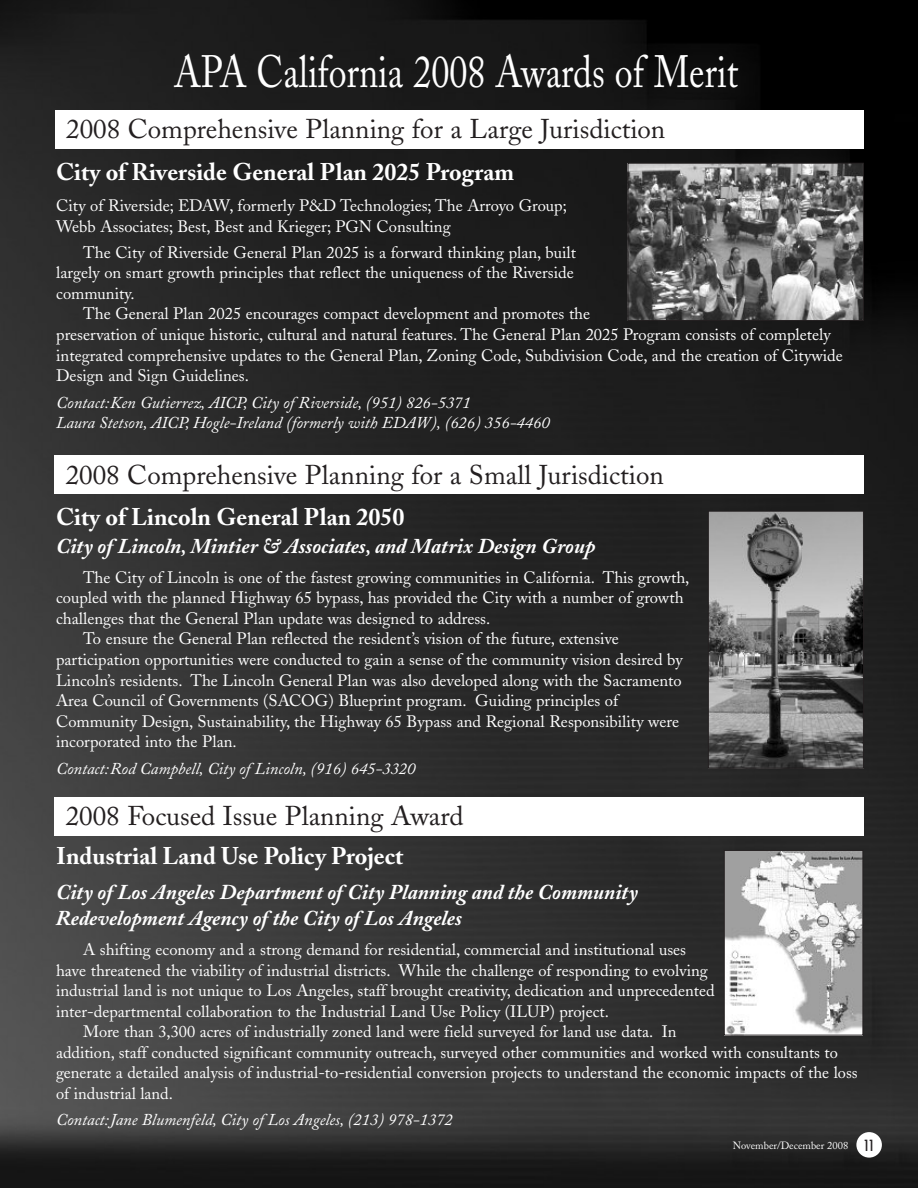
<style>
.page{position:relative;width:918px;height:1188px;background:#fff}
.page>*{position:absolute;margin:0;border:0;box-sizing:border-box;transform-origin:0 0}
.t1{font:45px "Adobe Caslon";color:#fff;scale:.8 1}
.t2{font:27px "Adobe Caslon";color:#231f20}
.t3{font:700 24px "Adobe Caslon";color:#fff}
.t4{font:italic 700 21px/26.1px "Adobe Caslon";color:#fff}
.t5{font:16.5px/20.5px "Adobe Caslon";color:#fff}
.t6{font:italic 16.5px/21px "Adobe Caslon";color:#fff}
.t7{font:10.5px "Adobe Caslon";color:#fff}
.s1{font-family:"Futura";font-weight:500;font-stretch:condensed;font-size:15px;color:#231f20}
</style>
<div class="page">
<img style="left:0;top:0;width:918px;height:1188px">
<div style="left:856px;top:1132px;width:26px;height:26px;background:#fff;border-radius:50%"></div>
<div style="left:54px;top:797px;width:810px;height:39px;background:#fff"></div>
<img style="left:726px;top:852px;width:135px;height:181px">
<div style="left:724px;top:850px;width:139px;height:185px;border:1px solid #231f20"></div>
<div style="left:55px;top:110px;width:809px;height:39px;background:#fff"></div>
<div style="left:54px;top:455px;width:810px;height:39px;background:#fff"></div>
<img style="left:630px;top:165px;width:232px;height:154px">
<div style="left:628px;top:163px;width:236px;height:158px;border:1px solid #231f20"></div>
<img style="left:710px;top:513px;width:152px;height:253px">
<div style="left:708px;top:511px;width:156px;height:257px;border:1px solid #231f20"></div>
<h1 class="t1" style="left:174px;top:55px;width:707px">APA California 2008 Awards of Merit</h1>
<h2 class="t2" style="left:66px;top:119px;width:600px">2008 Comprehensive Planning for a Large Jurisdiction</h2>
<h3 class="t3" style="left:56px;top:162px;width:459px">City of Riverside General Plan 2025 Program</h3>
<p class="t5" style="left:56px;top:198px;width:512px">City of Riverside; EDAW, formerly P&amp;D Technologies; The Arroyo Group;<br>Webb Associates; Best, Best and Krieger; PGN Consulting</p>
<p class="t5" style="left:56px;top:244px;width:521px;text-indent:27px">The City of Riverside General Plan 2025 is a forward thinking plan, built largely on smart growth principles that reflect the uniqueness of the Riverside community.</p>
<p class="t5" style="left:56px;top:306px;width:788px;text-indent:27px">The General Plan 2025 encourages compact development and promotes the<br>preservation of unique historic, cultural and natural features. The General Plan 2025 Program consists of completely integrated comprehensive updates to the General Plan, Zoning Code, Subdivision Code, and the creation of Citywide Design and Sign Guidelines.</p>
<p class="t6" style="left:56px;top:394px;width:495px">Contact:Ken Gutierrez, AICP, City of Riverside, (951) 826-5371<br>Laura Stetson, AICP, Hogle-Ireland (formerly with EDAW), (626) 356-4460</p>
<h2 class="t2" style="left:66px;top:464px;width:599px">2008 Comprehensive Planning for a Small Jurisdiction</h2>
<h3 class="t3" style="left:56px;top:507px;width:350px">City of Lincoln General Plan 2050</h3>
<p class="t4" style="left:56px;top:536px;width:541px">City of Lincoln, Mintier &amp; Associates, and Matrix Design Group</p>
<p class="t5" style="left:83px;top:569px;width:608px">The City of Lincoln is one of the fastest growing communities in California. This growth,</p>
<p class="t5" style="left:56px;top:590px;width:629px">coupled with the planned Highway 65 bypass, has provided the City with a number of growth</p>
<p class="t5" style="left:56px;top:610px;width:436px">challenges that the General Plan update was designed to address.</p>
<p class="t5" style="left:83px;top:631px;width:537px">To ensure the General Plan reflected the resident’s vision of the future, extensive</p>
<p class="t5" style="left:56px;top:651px;width:628px">participation opportunities were conducted to gain a sense of the community vision desired by</p>
<p class="t5" style="left:56px;top:672px;width:627px">Lincoln’s residents. The Lincoln General Plan was also developed along with the Sacramento</p>
<p class="t5" style="left:56px;top:692px;width:564px">Area Council of Governments (SACOG) Blueprint program. Guiding principles of</p>
<p class="t5" style="left:56px;top:713px;width:625px">Community Design, Sustainability, the Highway 65 Bypass and Regional Responsibility were</p>
<p class="t5" style="left:56px;top:733px;width:182px">incorporated into the Plan.</p>
<p class="t6" style="left:56px;top:760px;width:361px">Contact:Rod Campbell, City of Lincoln, (916) 645-3320</p>
<h2 class="t2" style="left:66px;top:806px;width:399px">2008 Focused Issue Planning Award</h2>
<h3 class="t3" style="left:56px;top:846px;width:349px">Industrial Land Use Policy Project</h3>
<p class="t4" style="left:56px;top:882px;width:583px">City of Los Angeles Department of City Planning and the Community<br>Redevelopment Agency of the City of Los Angeles</p>
<p class="t5" style="left:83px;top:941px;width:605px">A shifting economy and a strong demand for residential, commercial and institutional uses</p>
<p class="t5" style="left:56px;top:962px;width:653px">have threatened the viability of industrial districts. While the challenge of responding to evolving</p>
<p class="t5" style="left:56px;top:982px;width:660px">industrial land is not unique to Los Angeles, staff brought creativity, dedication and unprecedented</p>
<p class="t5" style="left:56px;top:1003px;width:554px">inter-departmental collaboration to the Industrial Land Use Policy (ILUP) project.</p>
<p class="t5" style="left:83px;top:1024px;width:595px">More than 3,300 acres of industrially zoned land were field surveyed for land use data. In</p>
<p class="t5" style="left:56px;top:1044px;width:783px">addition, staff conducted significant community outreach, surveyed other communities and worked with consultants to</p>
<p class="t5" style="left:56px;top:1065px;width:803px">generate a detailed analysis of industrial-to-residential conversion projects to understand the economic impacts of the loss</p>
<p class="t5" style="left:56px;top:1085px;width:118px">of industrial land.</p>
<p class="t6" style="left:56px;top:1112px;width:398px">Contact:Jane Blumenfeld, City of Los Angeles, (213) 978-1372</p>
<p class="t7" style="left:733px;top:1141px;width:143px">November/December 2008 <span class="s1">11</span></p>
</div>
